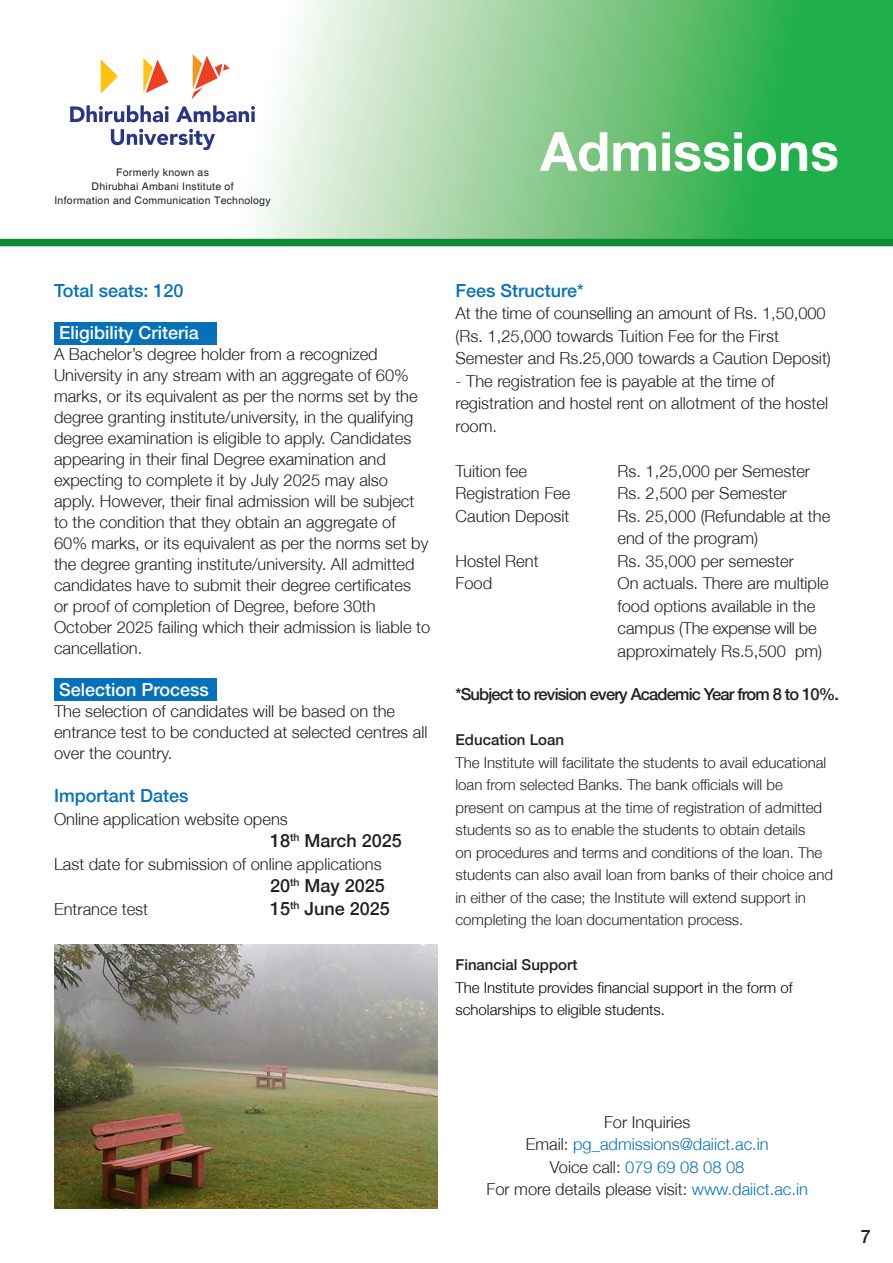
<style>
.page{position:relative;width:893px;height:1263px;background:#fff}
.page>*{position:absolute;margin:0;border:0;box-sizing:border-box;transform-origin:0 0}
.t1{font:700 54px "Helvetica Neue";color:#fff}
.t2{font:500 18px "Helvetica Neue";color:#0671ba}
.t3{font:500 18px "Helvetica Neue";color:#231f20}
.t4{font:500 18px "Helvetica Neue";color:#fff}
.t5{font:300 16.5px/21px "Helvetica Neue";color:#231f20}
.t6{font:300 16.5px "Helvetica Neue";color:#0671ba}
.t7{font:500 16.5px "Helvetica Neue";letter-spacing:-.05em;color:#231f20}
.t8{font:300 15px/22.5px "Helvetica Neue";color:#231f20}
.t9{font:300 15px/22.5px "Helvetica Neue";color:#000}
.t10{font:500 15px "Helvetica Neue";color:#231f20}
.t11{font:10.5px/14px "Helvetica";letter-spacing:.025em;color:#231f20;text-align:center}
.s1{color:#231f20}
.s2{color:#0671ba}
</style>
<div class="page">
<svg style="left:0;top:0;width:893px;height:239px"></svg>
<div style="left:0;top:239px;width:893px;height:7px;background:#128939"></div>
<svg style="left:143px;top:58px;width:25px;height:35px"></svg>
<svg style="left:101px;top:59px;width:17px;height:35px"></svg>
<svg style="left:70px;top:105px;width:99px;height:17px"></svg>
<svg style="left:111px;top:129px;width:104px;height:21px"></svg>
<svg style="left:176px;top:54px;width:79px;height:68px"></svg>
<div style="left:54px;top:322px;width:162px;height:22px;background:#0671ba"></div>
<div style="left:54px;top:678px;width:162px;height:23px;background:#0671ba"></div>
<img style="left:54px;top:945px;width:383px;height:264px">
<p class="t11" style="left:54px;top:166px;width:218px">Formerly known as<br>Dhirubhai Ambani Institute of<br>Information and Communication Technology</p>
<p class="t1" style="left:540px;top:118px;width:300px">Admissions</p>
<p class="t2" style="left:54px;top:280px;width:131px">Total seats: 120</p>
<p class="t4" style="left:59px;top:322px;width:141px">Eligibility Criteria</p>
<p class="t5" style="left:54px;top:343px;width:378px">A Bachelor’s degree holder from a recognized University in any stream with an aggregate of 60% marks, or its equivalent as per the norms set by the degree granting institute/university, in the qualifying degree examination is eligible to apply. Candidates appearing in their final Degree examination and expecting to complete it by July 2025 may also apply. However, their final admission will be subject to the condition that they obtain an aggregate of 60% marks, or its equivalent as per the norms set by the degree granting institute/university. All admitted candidates have to submit their degree certificates<br>or proof of completion of Degree, before 30th October 2025 failing which their admission is liable to cancellation.</p>
<p class="t4" style="left:59px;top:679px;width:151px">Selection Process</p>
<p class="t5" style="left:54px;top:700px;width:375px">The selection of candidates will be based on the entrance test to be conducted at selected centres all over the country.</p>
<p class="t2" style="left:54px;top:785px;width:136px">Important Dates</p>
<p class="t5" style="left:54px;top:808px;width:235px">Online application website opens</p>
<p class="t3" style="left:270px;top:830px;width:133px">18<sup>th</sup> March 2025</p>
<p class="t5" style="left:54px;top:853px;width:329px">Last date for submission of online applications</p>
<p class="t3" style="left:270px;top:875px;width:116px">20<sup>th</sup> May 2025</p>
<p class="t5" style="left:54px;top:898px;width:96px">Entrance test</p>
<p class="t3" style="left:270px;top:898px;width:121px">15<sup>th</sup> June 2025</p>
<p class="t2" style="left:455px;top:280px;width:130px">Fees Structure*</p>
<p class="t5" style="left:455px;top:302px;width:377px;line-height:22.5px">At the time of counselling an amount of Rs. 1,50,000 (Rs. 1,25,000 towards Tuition Fee for the First<br>Semester and Rs.25,000 towards a Caution Deposit)</p>
<p class="t5" style="left:455px;top:369px;width:374px;line-height:22.5px">- The registration fee is payable at the time of registration and hostel rent on allotment of the hostel room.</p>
<p class="t5" style="left:455px;top:460px;width:73px">Tuition fee</p>
<p class="t5" style="left:617px;top:460px;width:194px">Rs. 1,25,000 per Semester</p>
<p class="t5" style="left:455px;top:483px;width:116px">Registration Fee</p>
<p class="t5" style="left:617px;top:483px;width:171px">Rs. 2,500 per Semester</p>
<p class="t5" style="left:455px;top:505px;width:115px">Caution Deposit</p>
<p class="t5" style="left:617px;top:504px;width:214px;line-height:22.5px">Rs. 25,000 (Refundable at the end of the program)</p>
<p class="t5" style="left:455px;top:550px;width:85px">Hostel Rent</p>
<p class="t5" style="left:617px;top:550px;width:178px">Rs. 35,000 per semester</p>
<p class="t5" style="left:455px;top:573px;width:38px">Food</p>
<p class="t5" style="left:617px;top:572px;width:213px;line-height:22.5px">On actuals. There are multiple food options available in the campus (The expense will be approximately Rs.5,500 pm)</p>
<p class="t7" style="left:455px;top:685px;width:385px">*Subject to revision every Academic Year from 8 to 10%.</p>
<p class="t10" style="left:455px;top:731px;width:110px">Education Loan</p>
<p class="t8" style="left:455px;top:751px;width:379px">The Institute will facilitate the students to avail educational loan from selected Banks. The bank officials will be present on campus at the time of registration of admitted students so as to enable the students to obtain details<br>on procedures and terms and conditions of the loan. The students can also avail loan from banks of their choice and in either of the case; the Institute will extend support in completing the loan documentation process.</p>
<p class="t10" style="left:455px;top:956px;width:123px">Financial Support</p>
<p class="t9" style="left:455px;top:976px;width:339px">The Institute provides financial support in the form of scholarships to eligible students.</p>
<p class="t5" style="left:604px;top:1111px;width:88px">For Inquiries</p>
<p class="t6" style="left:526px;top:1134px;width:244px"><span class="s1">Email:</span> pg_admissions@daiict.ac.in</p>
<p class="t6" style="left:550px;top:1157px;width:196px"><span class="s1">Voice call:</span> 079 69 08 08 08</p>
<p class="t5" style="left:486px;top:1178px;width:323px">For more details please visit: <span class="s2">www.daiict.ac.in</span></p>
<p class="t3" style="left:861px;top:1226px;width:12px">7</p>
</div>
